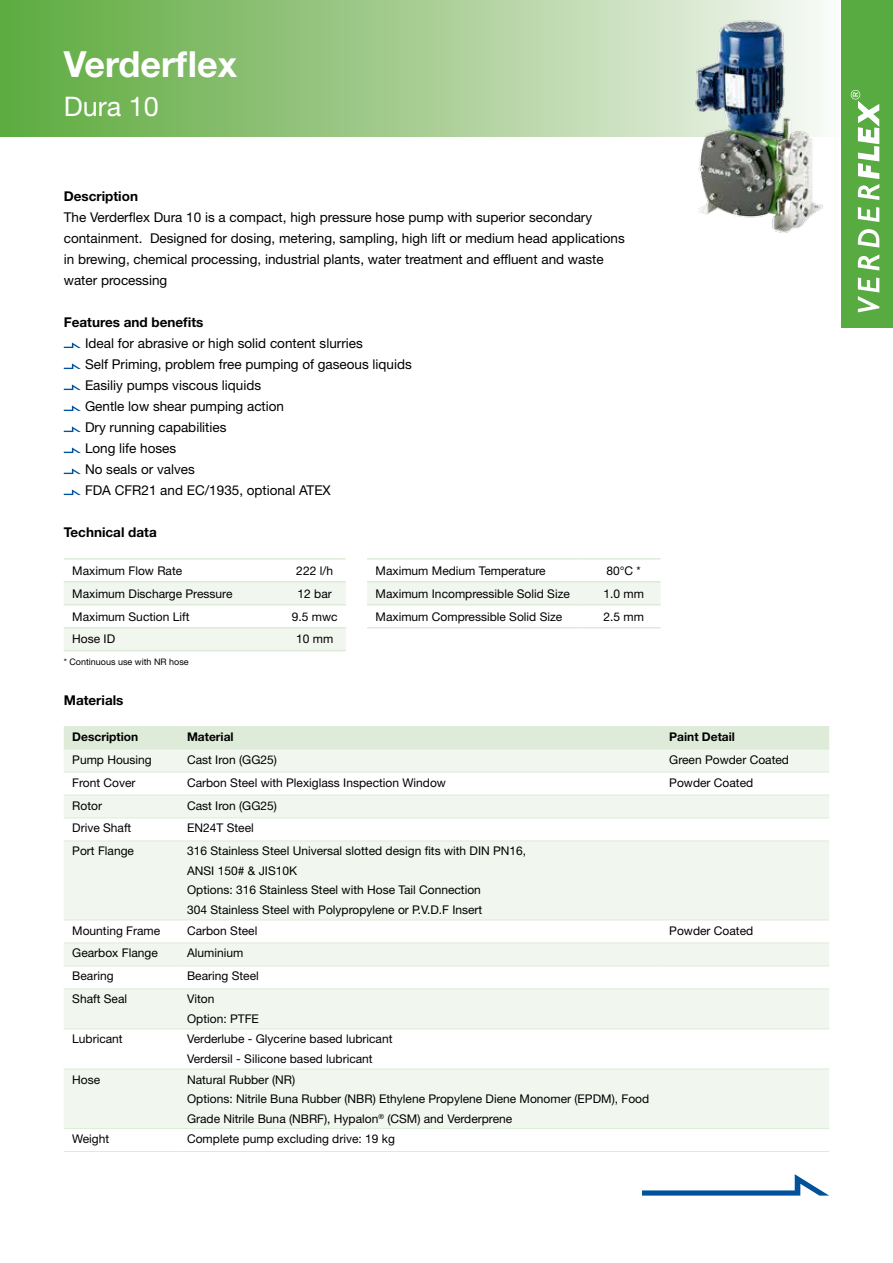
<style>
.page{position:relative;width:893px;height:1263px;background:#fff}
.page>*{position:absolute;margin:0;border:0;box-sizing:border-box;transform-origin:0 0}
.t1{font:700 36px "Helvetica Neue LT Std";color:#fff}
.t2{font:27px "Helvetica Neue LT Std";color:#fff}
.t3{font:13.5px/21px "Helvetica Neue LT Std";color:#000}
.t4{font:700 13.5px "Helvetica Neue LT Std";color:#000}
.t5{font:12px/19.5px "Helvetica Neue LT Std";color:#000}
.t6{font:700 12px "Helvetica Neue LT Std";color:#000}
.t7{font:9px "Helvetica Neue LT Std";color:#000}
</style>
<div class="page">
<div style="left:0;top:0;width:842px;height:136px;background:linear-gradient(to right,#5ba83b,#f7f7f3)"></div>
<div style="left:842px;top:0;width:51px;height:327px;background:#58ab40"></div>
<svg style="left:642px;top:1174px;width:186px;height:21px"></svg>
<svg style="left:858px;top:278px;width:21px;height:34px"></svg>
<svg style="left:858px;top:254px;width:21px;height:16px"></svg>
<svg style="left:858px;top:229px;width:21px;height:19px"></svg>
<svg style="left:858px;top:207px;width:21px;height:15px"></svg>
<svg style="left:851px;top:90px;width:28px;height:110px"></svg>
<div style="left:64px;top:726px;width:765px;height:23px;background:#deebd8"></div>
<div style="left:64px;top:750px;width:765px;height:22px;background:#f1f6ee"></div>
<svg style="left:64px;top:794px;width:765px;height:334px;fill:#f1f6ee"></svg>
<hr style="left:64px;top:1151px;width:115px;height:1px;background:#deebd8">
<hr style="left:179px;top:1151px;width:482px;height:1px;background:#deebd8">
<hr style="left:661px;top:1151px;width:168px;height:1px;background:#deebd8">
<hr style="left:64px;top:1128px;width:115px;height:1px;background:#deebd8">
<hr style="left:179px;top:1128px;width:482px;height:1px;background:#deebd8">
<hr style="left:661px;top:1128px;width:168px;height:1px;background:#deebd8">
<hr style="left:64px;top:1069px;width:115px;height:1px;background:#deebd8">
<hr style="left:179px;top:1069px;width:482px;height:1px;background:#deebd8">
<hr style="left:661px;top:1069px;width:168px;height:1px;background:#deebd8">
<hr style="left:64px;top:1029px;width:115px;height:1px;background:#deebd8">
<hr style="left:179px;top:1029px;width:482px;height:1px;background:#deebd8">
<hr style="left:661px;top:1029px;width:168px;height:1px;background:#deebd8">
<hr style="left:64px;top:988px;width:115px;height:1px;background:#deebd8">
<hr style="left:179px;top:988px;width:482px;height:1px;background:#deebd8">
<hr style="left:661px;top:988px;width:168px;height:1px;background:#deebd8">
<hr style="left:64px;top:966px;width:115px;height:1px;background:#deebd8">
<hr style="left:179px;top:966px;width:482px;height:1px;background:#deebd8">
<hr style="left:661px;top:966px;width:168px;height:1px;background:#deebd8">
<hr style="left:64px;top:943px;width:115px;height:1px;background:#deebd8">
<hr style="left:179px;top:943px;width:482px;height:1px;background:#deebd8">
<hr style="left:661px;top:943px;width:168px;height:1px;background:#deebd8">
<hr style="left:64px;top:920px;width:115px;height:1px;background:#deebd8">
<hr style="left:179px;top:920px;width:482px;height:1px;background:#deebd8">
<hr style="left:661px;top:920px;width:168px;height:1px;background:#deebd8">
<hr style="left:64px;top:841px;width:115px;height:1px;background:#deebd8">
<hr style="left:179px;top:841px;width:482px;height:1px;background:#deebd8">
<hr style="left:661px;top:841px;width:168px;height:1px;background:#deebd8">
<hr style="left:64px;top:818px;width:115px;height:1px;background:#deebd8">
<hr style="left:179px;top:818px;width:482px;height:1px;background:#deebd8">
<hr style="left:661px;top:818px;width:168px;height:1px;background:#deebd8">
<hr style="left:64px;top:772px;width:115px;height:1px;background:#deebd8">
<hr style="left:179px;top:772px;width:482px;height:1px;background:#deebd8">
<hr style="left:661px;top:772px;width:168px;height:1px;background:#deebd8">
<hr style="left:64px;top:795px;width:115px;height:1px;background:#deebd8">
<hr style="left:179px;top:795px;width:482px;height:1px;background:#deebd8">
<hr style="left:661px;top:795px;width:168px;height:1px;background:#deebd8">
<hr style="left:64px;top:749px;width:115px;height:1px;background:#deebd8">
<hr style="left:179px;top:749px;width:482px;height:1px;background:#deebd8">
<hr style="left:661px;top:749px;width:168px;height:1px;background:#deebd8">
<img style="left:690px;top:11px;width:138px;height:222px">
<svg style="left:64px;top:342px;width:17px;height:6px"></svg>
<svg style="left:64px;top:363px;width:17px;height:6px"></svg>
<svg style="left:64px;top:384px;width:17px;height:6px"></svg>
<svg style="left:64px;top:405px;width:17px;height:6px"></svg>
<svg style="left:64px;top:426px;width:17px;height:6px"></svg>
<svg style="left:64px;top:447px;width:17px;height:6px"></svg>
<svg style="left:64px;top:468px;width:17px;height:6px"></svg>
<svg style="left:64px;top:489px;width:17px;height:6px"></svg>
<svg style="left:64px;top:582px;width:282px;height:68px"></svg>
<hr style="left:64px;top:627px;width:211px;height:1px;background:#deebd8">
<hr style="left:275px;top:627px;width:71px;height:1px;background:#deebd8">
<hr style="left:64px;top:650px;width:211px;height:1px;background:#deebd8">
<hr style="left:275px;top:650px;width:71px;height:1px;background:#deebd8">
<hr style="left:64px;top:604px;width:211px;height:1px;background:#deebd8">
<hr style="left:275px;top:604px;width:71px;height:1px;background:#deebd8">
<hr style="left:64px;top:558px;width:211px;height:2px;background:#deebd8">
<hr style="left:275px;top:558px;width:71px;height:2px;background:#deebd8">
<hr style="left:64px;top:581px;width:211px;height:1px;background:#deebd8">
<hr style="left:275px;top:581px;width:71px;height:1px;background:#deebd8">
<div style="left:367px;top:582px;width:293px;height:24px;background:#f1f6ee"></div>
<hr style="left:367px;top:627px;width:211px;height:1px;background:#deebd8">
<hr style="left:578px;top:627px;width:82px;height:1px;background:#deebd8">
<hr style="left:367px;top:604px;width:211px;height:1px;background:#deebd8">
<hr style="left:578px;top:604px;width:82px;height:1px;background:#deebd8">
<hr style="left:367px;top:558px;width:211px;height:2px;background:#deebd8">
<hr style="left:578px;top:558px;width:82px;height:2px;background:#deebd8">
<hr style="left:367px;top:581px;width:211px;height:1px;background:#deebd8">
<hr style="left:578px;top:581px;width:82px;height:1px;background:#deebd8">
<h1 class="t1" style="left:64px;top:42px;width:175px">Verderflex</h1>
<h2 class="t2" style="left:64px;top:90px;width:97px">Dura 10</h2>
<p class="t4" style="left:64px;top:188px;width:76px">Description</p>
<p class="t3" style="left:64px;top:207px;width:562px">The Verderflex Dura 10 is a compact, high pressure hose pump with superior secondary containment. Designed for dosing, metering, sampling, high lift or medium head applications in brewing, chemical processing, industrial plants, water treatment and effluent and waste water processing</p>
<p class="t4" style="left:64px;top:314px;width:141px">Features and benefits</p>
<p class="t3" style="left:85px;top:333px;width:328px">Ideal for abrasive or high solid content slurries<br>Self Priming, problem free pumping of gaseous liquids<br>Easiliy pumps viscous liquids<br>Gentle low shear pumping action<br>Dry running capabilities<br>Long life hoses<br>No seals or valves<br>FDA CFR21 and EC/1935, optional ATEX</p>
<p class="t4" style="left:64px;top:524px;width:94px">Technical data</p>
<p class="t5" style="left:72px;top:560px;width:112px">Maximum Flow Rate</p>
<p class="t5" style="left:296px;top:560px;width:38px">222 l/h</p>
<p class="t5" style="left:72px;top:583px;width:162px">Maximum Discharge Pressure</p>
<p class="t5" style="left:298px;top:583px;width:36px">12 bar</p>
<p class="t5" style="left:72px;top:606px;width:119px">Maximum Suction Lift</p>
<p class="t5" style="left:292px;top:606px;width:47px">9.5 mwc</p>
<p class="t5" style="left:72px;top:629px;width:44px">Hose ID</p>
<p class="t5" style="left:296px;top:629px;width:39px">10 mm</p>
<p class="t7" style="left:64px;top:656px;width:127px">* Continuous use with NR hose</p>
<p class="t4" style="left:64px;top:692px;width:61px">Materials</p>
<p class="t5" style="left:376px;top:560px;width:172px">Maximum Medium Temperature</p>
<p class="t5" style="left:606px;top:560px;width:36px">80°C *</p>
<p class="t5" style="left:376px;top:583px;width:196px">Maximum Incompressible Solid Size</p>
<p class="t5" style="left:603px;top:583px;width:42px">1.0 mm</p>
<p class="t5" style="left:376px;top:606px;width:188px">Maximum Compressible Solid Size</p>
<p class="t5" style="left:603px;top:606px;width:42px">2.5 mm</p>
<p class="t6" style="left:72px;top:729px;width:67px">Description</p>
<p class="t6" style="left:187px;top:729px;width:48px">Material</p>
<p class="t6" style="left:669px;top:729px;width:67px">Paint Detail</p>
<p class="t5" style="left:72px;top:749px;width:81px">Pump Housing</p>
<p class="t5" style="left:187px;top:749px;width:91px">Cast Iron (GG25)</p>
<p class="t5" style="left:669px;top:749px;width:121px">Green Powder Coated</p>
<p class="t5" style="left:72px;top:772px;width:65px">Front Cover</p>
<p class="t5" style="left:187px;top:772px;width:260px">Carbon Steel with Plexiglass Inspection Window</p>
<p class="t5" style="left:669px;top:772px;width:85px">Powder Coated</p>
<p class="t5" style="left:72px;top:795px;width:31px">Rotor</p>
<p class="t5" style="left:187px;top:795px;width:91px">Cast Iron (GG25)</p>
<p class="t5" style="left:72px;top:818px;width:61px">Drive Shaft</p>
<p class="t5" style="left:187px;top:818px;width:68px">EN24T Steel</p>
<p class="t5" style="left:72px;top:841px;width:63px">Port Flange</p>
<p class="t5" style="left:187px;top:841px;width:341px">316 Stainless Steel Universal slotted design fits with DIN PN16, ANSI 150# &amp; JIS10K<br>Options: 316 Stainless Steel with Hose Tail Connection<br>304 Stainless Steel with Polypropylene or P.V.D.F Insert</p>
<p class="t5" style="left:72px;top:920px;width:90px">Mounting Frame</p>
<p class="t5" style="left:187px;top:920px;width:72px">Carbon Steel</p>
<p class="t5" style="left:669px;top:920px;width:85px">Powder Coated</p>
<p class="t5" style="left:72px;top:943px;width:87px">Gearbox Flange</p>
<p class="t5" style="left:187px;top:943px;width:58px">Aluminium</p>
<p class="t5" style="left:72px;top:966px;width:43px">Bearing</p>
<p class="t5" style="left:187px;top:966px;width:73px">Bearing Steel</p>
<p class="t5" style="left:72px;top:989px;width:56px">Shaft Seal</p>
<p class="t5" style="left:187px;top:989px;width:73px">Viton<br>Option: PTFE</p>
<p class="t5" style="left:72px;top:1029px;width:52px">Lubricant</p>
<p class="t5" style="left:187px;top:1029px;width:207px">Verderlube - Glycerine based lubricant<br>Verdersil - Silicone based lubricant</p>
<p class="t5" style="left:72px;top:1069px;width:29px">Hose</p>
<p class="t5" style="left:187px;top:1069px;width:464px">Natural Rubber (NR)<br>Options: Nitrile Buna Rubber (NBR) Ethylene Propylene Diene Monomer (EPDM), Food<br>Grade Nitrile Buna (NBRF), Hypalon<sup>®</sup> (CSM) and Verderprene</p>
<p class="t5" style="left:72px;top:1129px;width:38px">Weight</p>
<p class="t5" style="left:187px;top:1129px;width:209px">Complete pump excluding drive: 19 kg</p>
</div>
